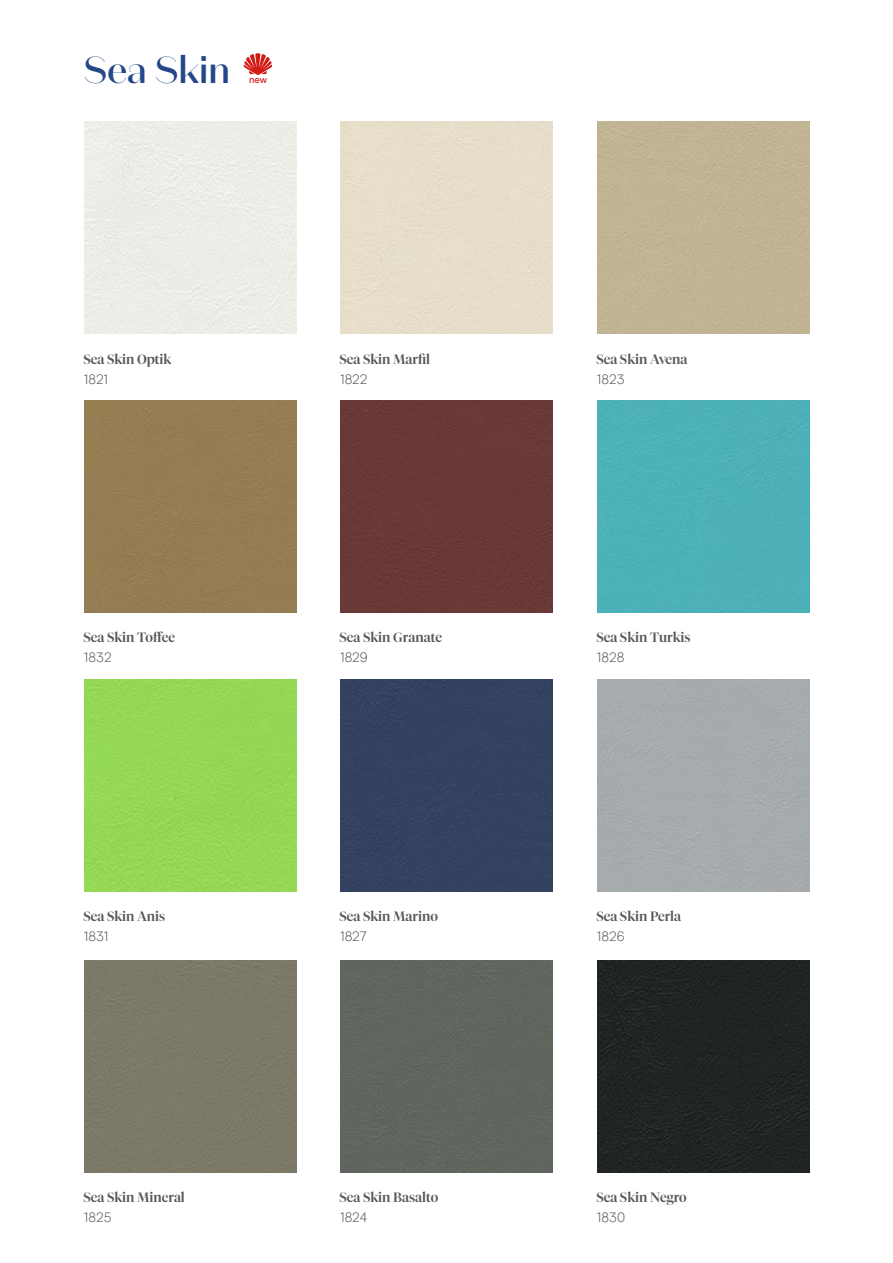
<style>
.page{position:relative;width:893px;height:1263px;background:#fff}
.page>*{position:absolute;margin:0;border:0;box-sizing:border-box;transform-origin:0 0}
.t1{font:500 37.5px "Domaine Sans Display";color:#234787}
.t2{font:500 13.5px "Tiempos Fine";color:#575756}
.t3{font:300 13.5px "Modern Era";color:#575756}
.t4{font:500 9.75px "Modern Era";color:#d21d17}
</style>
<div class="page">
<svg style="left:244px;top:53px;width:28px;height:22px"></svg>
<div style="left:85px;top:122px;width:212px;height:212px;background:#edece8"></div>
<div style="left:597px;top:400px;width:212px;height:212px;background:#4db1b7"></div>
<div style="left:597px;top:960px;width:212px;height:212px;background:#202422"></div>
<div style="left:341px;top:400px;width:212px;height:212px;background:#693937"></div>
<div style="left:341px;top:679px;width:212px;height:212px;background:#334260"></div>
<div style="left:341px;top:960px;width:212px;height:212px;background:#60655f"></div>
<div style="left:85px;top:400px;width:212px;height:212px;background:#947d53"></div>
<div style="left:85px;top:679px;width:212px;height:212px;background:#95d754"></div>
<div style="left:85px;top:960px;width:212px;height:212px;background:#7c7967"></div>
<h1 class="t1" style="left:85px;top:47px;width:147px">Sea Skin</h1>
<p class="t4" style="left:249px;top:74px;width:20px">new</p>
<p class="t2" style="left:83px;top:351px;width:89px">Sea Skin Optik</p>
<p class="t2" style="left:340px;top:351px;width:92px">Sea Skin Marfil</p>
<p class="t2" style="left:596px;top:351px;width:93px">Sea Skin Avena</p>
<p class="t3" style="left:84px;top:372px;width:25px">1821</p>
<p class="t3" style="left:340px;top:372px;width:28px">1822</p>
<p class="t3" style="left:597px;top:372px;width:29px">1823</p>
<p class="t2" style="left:83px;top:629px;width:93px">Sea Skin Toffee</p>
<p class="t2" style="left:340px;top:629px;width:104px">Sea Skin Granate</p>
<p class="t2" style="left:596px;top:629px;width:96px">Sea Skin Turkis</p>
<p class="t3" style="left:84px;top:650px;width:29px">1832</p>
<p class="t3" style="left:340px;top:650px;width:29px">1829</p>
<p class="t3" style="left:597px;top:650px;width:29px">1828</p>
<p class="t2" style="left:83px;top:908px;width:83px">Sea Skin Anis</p>
<p class="t2" style="left:340px;top:908px;width:100px">Sea Skin Marino</p>
<p class="t2" style="left:596px;top:908px;width:86px">Sea Skin Perla</p>
<p class="t3" style="left:84px;top:929px;width:26px">1831</p>
<p class="t3" style="left:340px;top:929px;width:28px">1827</p>
<p class="t3" style="left:597px;top:929px;width:29px">1826</p>
<p class="t2" style="left:83px;top:1189px;width:103px">Sea Skin Mineral</p>
<p class="t2" style="left:340px;top:1189px;width:100px">Sea Skin Basalto</p>
<p class="t2" style="left:596px;top:1189px;width:92px">Sea Skin Negro</p>
<p class="t3" style="left:84px;top:1210px;width:29px">1825</p>
<p class="t3" style="left:340px;top:1210px;width:28px">1824</p>
<p class="t3" style="left:597px;top:1210px;width:29px">1830</p>
</div>
